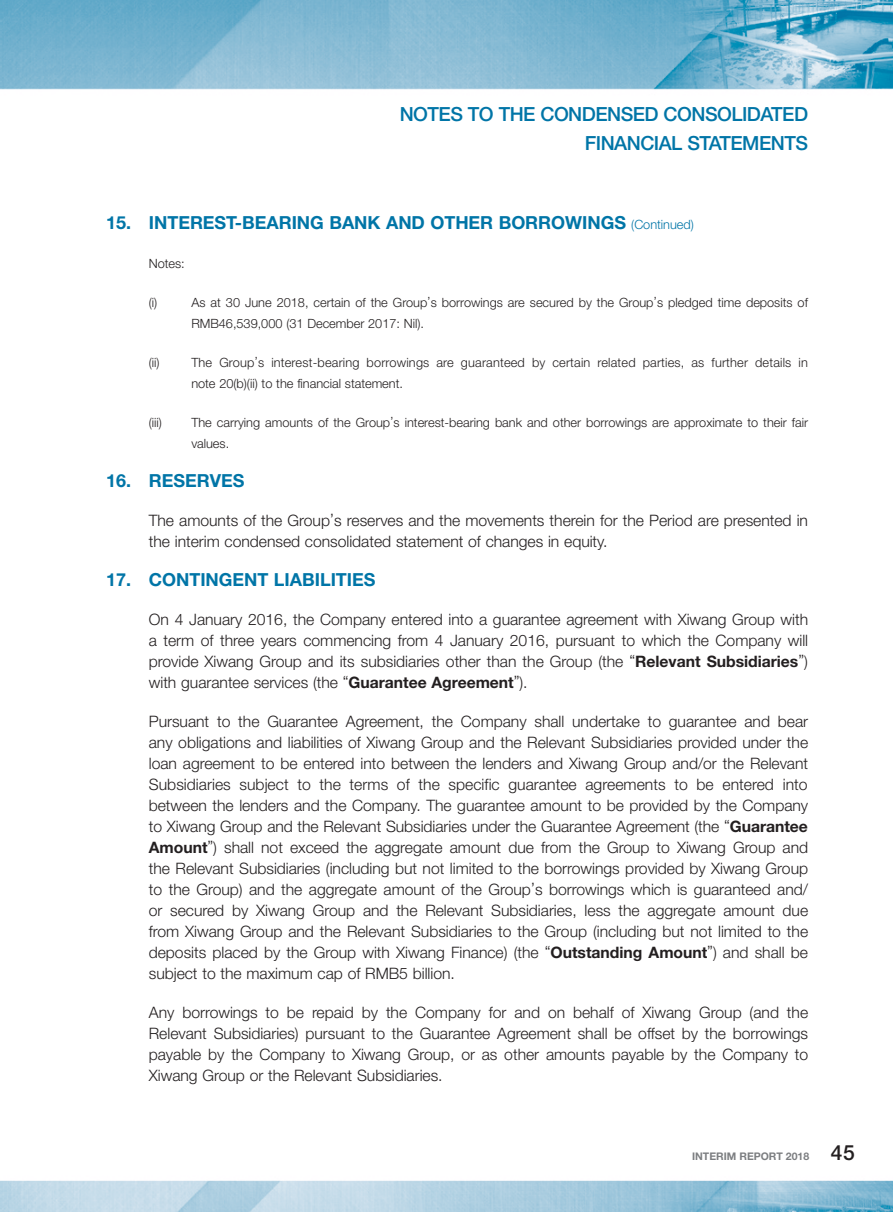
<style>
.page{position:relative;width:893px;height:1212px;background:#fff}
.page>*{position:absolute;margin:0;border:0;box-sizing:border-box;transform-origin:0 0}
.t1{font:500 19.5px/28.5px "Helvetica Neue LT Std";letter-spacing:-.025em;color:#0075a7;text-align:right}
.Heading_1{font:700 18px "Helvetica Neue LT Std";color:#0075a7}
.Body_Text{font:300 15.75px/21px "Helvetica Neue LT Std";color:#231f20;text-align:justify}
.Notes{font:300 12.75px/21px "Helvetica Neue LT Std";color:#231f20}
.t2{font:700 10.5px "Helvetica Neue LT Std";color:#7c7e81}
.s1{font-weight:300;font-size:12.75px}
.s2{font-weight:700}
.s3{font-weight:500;font-size:21px;color:#231f20}
</style>
<div class="page">
<img style="left:0;top:0;width:893px;height:1212px">
<p class="t1" style="left:400px;top:100px;width:410px">NOTES TO THE CONDENSED CONSOLIDATED<br>FINANCIAL STATEMENTS</p>
<p class="Heading_1" style="left:106px;top:211px;width:589px">15. INTEREST-BEARING BANK AND OTHER BORROWINGS <span class="s1">(Continued)</span></p>
<p class="Notes" style="left:149px;top:252px;width:38px">Notes:</p>
<p class="Notes" style="left:149px;top:291px;width:10px">(i)</p>
<p class="Notes" style="left:191px;top:291px;width:618px">As at 30 June 2018, certain of the Group’s borrowings are secured by the Group’s pledged time deposits of<br>RMB46,539,000 (31 December 2017: Nil).</p>
<p class="Notes" style="left:149px;top:351px;width:12px">(ii)</p>
<p class="Notes" style="left:191px;top:351px;width:618px">The Group’s interest-bearing borrowings are guaranteed by certain related parties, as further details in note 20(b)(ii) to the financial statement.</p>
<p class="Notes" style="left:149px;top:411px;width:15px">(iii)</p>
<p class="Notes" style="left:191px;top:411px;width:618px">The carrying amounts of the Group’s interest-bearing bank and other borrowings are approximate to their fair values.</p>
<p class="Heading_1" style="left:106px;top:469px;width:140px">16. RESERVES</p>
<p class="Body_Text" style="left:149px;top:509px;width:661px">The amounts of the Group’s reserves and the movements therein for the Period are presented in the interim condensed consolidated statement of changes in equity.</p>
<p class="Heading_1" style="left:106px;top:568px;width:271px">17. CONTINGENT LIABILITIES</p>
<p class="Body_Text" style="left:149px;top:608px;width:661px">On 4 January 2016, the Company entered into a guarantee agreement with Xiwang Group with a term of three years commencing from 4 January 2016, pursuant to which the Company will provide Xiwang Group and its subsidiaries other than the Group (the “<span class="s2">Relevant Subsidiaries</span>”) with guarantee services (the “<span class="s2">Guarantee Agreement</span>”).</p>
<p class="Body_Text" style="left:149px;top:710px;width:661px">Pursuant to the Guarantee Agreement, the Company shall undertake to guarantee and bear any obligations and liabilities of Xiwang Group and the Relevant Subsidiaries provided under the loan agreement to be entered into between the lenders and Xiwang Group and/or the Relevant Subsidiaries subject to the terms of the specific guarantee agreements to be entered into between the lenders and the Company. The guarantee amount to be provided by the Company to Xiwang Group and the Relevant Subsidiaries under the Guarantee Agreement (the “<span class="s2">Guarantee Amount</span>”) shall not exceed the aggregate amount due from the Group to Xiwang Group and the Relevant Subsidiaries (including but not limited to the borrowings provided by Xiwang Group to the Group) and the aggregate amount of the Group’s borrowings which is guaranteed and/ or secured by Xiwang Group and the Relevant Subsidiaries, less the aggregate amount due from Xiwang Group and the Relevant Subsidiaries to the Group (including but not limited to the deposits placed by the Group with Xiwang Finance) (the “<span class="s2">Outstanding Amount</span>”) and shall be subject to the maximum cap of RMB5 billion.</p>
<p class="Body_Text" style="left:149px;top:1001px;width:661px">Any borrowings to be repaid by the Company for and on behalf of Xiwang Group (and the Relevant Subsidiaries) pursuant to the Guarantee Agreement shall be offset by the borrowings payable by the Company to Xiwang Group, or as other amounts payable by the Company to Xiwang Group or the Relevant Subsidiaries.</p>
<p class="t2" style="left:692px;top:1149px;width:164px">INTERIM REPORT 2018 <span class="s3">45</span></p>
</div>
